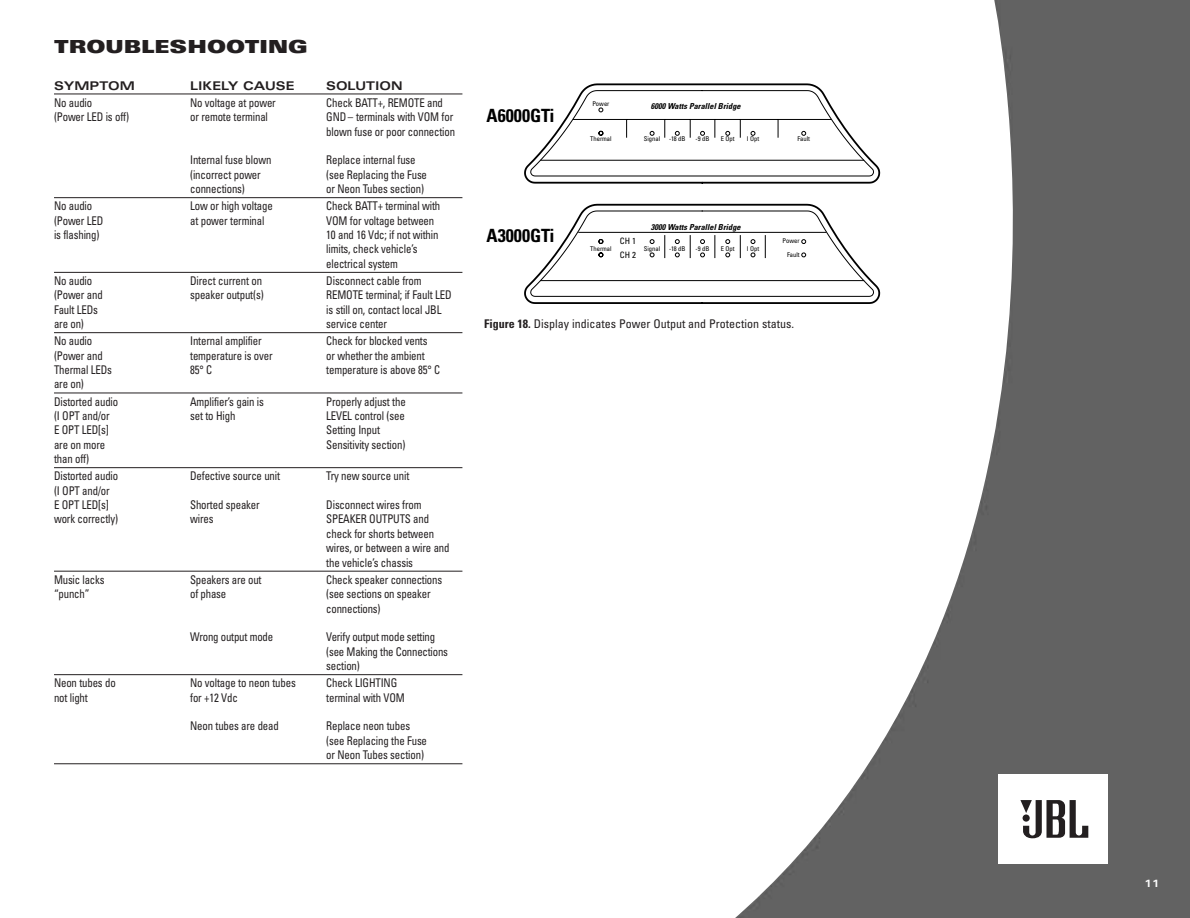
<style>
.page{position:relative;width:1190px;height:918px;background:#fff}
.page>*{position:absolute;margin:0;border:0;box-sizing:border-box;transform-origin:0 0}
.t1{font:700 condensed 18.3px "Univers";color:#000}
.t2{font:900 expanded 18px "Univers";color:#231f20}
.t3{font:condensed 12px/14.4px "Univers";letter-spacing:-.015em;color:#231f20;scale:.9 1}
.t4{font:condensed 12px "Univers";letter-spacing:-.015em;color:#231f20}
.t5{font:700 expanded 12px "Univers";color:#231f20}
.t6{font:700 expanded 10.5px "Univers";color:#fff}
.t7{font:condensed 8.7px/13.6px "Univers";color:#000}
.t8{font:italic 700 condensed 8.25px "Univers";color:#000}
.t9{font:condensed 6.6px/13.8px "Univers";color:#000;text-align:right}
.s1{font-weight:700}
</style>
<div class="page">
<img style="left:735px;top:0;width:454px;height:918px">
<div style="left:998px;top:774px;width:109px;height:90px;background:#fff"></div>
<svg style="left:1020px;top:800px;width:68px;height:38px"></svg>
<div style="left:54px;top:40px;width:742px;height:17px;background:#fff"></div>
<hr style="left:54px;top:94px;width:408px;height:1px;background:#231f20">
<hr style="left:54px;top:197px;width:408px;height:1px;background:#231f20">
<hr style="left:54px;top:272px;width:408px;height:1px;background:#231f20">
<hr style="left:54px;top:332px;width:408px;height:1px;background:#231f20">
<hr style="left:54px;top:393px;width:408px;height:1px;background:#231f20">
<hr style="left:54px;top:467px;width:408px;height:1px;background:#231f20">
<hr style="left:54px;top:571px;width:408px;height:1px;background:#231f20">
<hr style="left:54px;top:674px;width:408px;height:1px;background:#231f20">
<hr style="left:54px;top:763px;width:408px;height:1px;background:#231f20">
<svg style="left:524px;top:203px;width:357px;height:102px"></svg>
<svg style="left:524px;top:83px;width:357px;height:102px"></svg>
<h2 class="t2" style="left:54px;top:40px;width:255px">TROUBLESHOOTING</h2>
<p class="t5" style="left:54px;top:81px;width:82px">SYMPTOM</p>
<p class="t5" style="left:190px;top:81px;width:106px">LIKELY CAUSE</p>
<p class="t5" style="left:326px;top:81px;width:78px">SOLUTION</p>
<p class="t3" style="left:54px;top:96px;width:44px">No audio</p>
<p class="t3" style="left:190px;top:96px;width:97px">No voltage at power</p>
<p class="t3" style="left:326px;top:96px;width:131px">Check BATT+, REMOTE and</p>
<p class="t3" style="left:54px;top:111px;width:85px">(Power LED is off)</p>
<p class="t3" style="left:190px;top:111px;width:88px">or remote terminal</p>
<p class="t3" style="left:326px;top:111px;width:145px">GND – terminals with VOM for blown fuse or poor connection</p>
<p class="t3" style="left:190px;top:154px;width:92px">Internal fuse blown</p>
<p class="t3" style="left:326px;top:154px;width:101px">Replace internal fuse</p>
<p class="t3" style="left:190px;top:168px;width:80px">(incorrect power</p>
<p class="t3" style="left:326px;top:168px;width:113px">(see Replacing the Fuse</p>
<p class="t3" style="left:190px;top:183px;width:62px">connections)</p>
<p class="t3" style="left:326px;top:183px;width:110px">or Neon Tubes section)</p>
<p class="t3" style="left:54px;top:200px;width:44px">No audio</p>
<p class="t3" style="left:190px;top:200px;width:93px">Low or high voltage</p>
<p class="t3" style="left:326px;top:200px;width:128px">Check BATT+ terminal with</p>
<p class="t3" style="left:54px;top:214px;width:56px">(Power LED</p>
<p class="t3" style="left:190px;top:214px;width:84px">at power terminal</p>
<p class="t3" style="left:326px;top:214px;width:121px">VOM for voltage between</p>
<p class="t3" style="left:54px;top:229px;width:52px">is flashing)</p>
<p class="t3" style="left:326px;top:229px;width:126px">10 and 16 Vdc; if not within limits, check vehicle’s electrical system</p>
<p class="t3" style="left:54px;top:275px;width:44px">No audio</p>
<p class="t3" style="left:190px;top:275px;width:81px">Direct current on</p>
<p class="t3" style="left:326px;top:275px;width:107px">Disconnect cable from</p>
<p class="t3" style="left:54px;top:289px;width:56px">(Power and</p>
<p class="t3" style="left:190px;top:289px;width:83px">speaker output(s)</p>
<p class="t3" style="left:326px;top:289px;width:141px">REMOTE terminal; if Fault LED</p>
<p class="t3" style="left:54px;top:303px;width:50px">Fault LEDs</p>
<p class="t3" style="left:326px;top:303px;width:129px">is still on, contact local JBL</p>
<p class="t3" style="left:54px;top:318px;width:35px">are on)</p>
<p class="t3" style="left:326px;top:318px;width:69px">service center</p>
<p class="t3" style="left:54px;top:335px;width:44px">No audio</p>
<p class="t3" style="left:190px;top:335px;width:81px">Internal amplifier</p>
<p class="t3" style="left:326px;top:335px;width:114px">Check for blocked vents</p>
<p class="t3" style="left:54px;top:349px;width:56px">(Power and</p>
<p class="t3" style="left:190px;top:349px;width:93px">temperature is over</p>
<p class="t3" style="left:326px;top:349px;width:111px">or whether the ambient</p>
<p class="t3" style="left:54px;top:364px;width:66px">Thermal LEDs</p>
<p class="t3" style="left:190px;top:364px;width:26px">85° C</p>
<p class="t3" style="left:326px;top:364px;width:128px">temperature is above 85° C</p>
<p class="t3" style="left:54px;top:377px;width:73px;line-height:17.1px">are on)<br>Distorted audio</p>
<p class="t3" style="left:190px;top:395px;width:84px">Amplifier’s gain is</p>
<p class="t3" style="left:326px;top:395px;width:90px">Properly adjust the</p>
<p class="t3" style="left:54px;top:410px;width:63px">(I OPT and/or</p>
<p class="t3" style="left:190px;top:410px;width:52px">set to High</p>
<p class="t3" style="left:326px;top:410px;width:89px">LEVEL control (see</p>
<p class="t3" style="left:54px;top:424px;width:62px">E OPT LED[s]</p>
<p class="t3" style="left:326px;top:424px;width:61px">Setting Input</p>
<p class="t3" style="left:54px;top:438px;width:58px">are on more</p>
<p class="t3" style="left:326px;top:438px;width:89px">Sensitivity section)</p>
<p class="t3" style="left:54px;top:451px;width:73px;line-height:17.1px">than off)<br>Distorted audio</p>
<p class="t3" style="left:190px;top:470px;width:101px">Defective source unit</p>
<p class="t3" style="left:326px;top:470px;width:94px">Try new source unit</p>
<p class="t3" style="left:54px;top:484px;width:63px">(I OPT and/or<br>E OPT LED[s]</p>
<p class="t3" style="left:190px;top:499px;width:79px">Shorted speaker</p>
<p class="t3" style="left:326px;top:499px;width:107px">Disconnect wires from</p>
<p class="t3" style="left:54px;top:513px;width:73px">work correctly)</p>
<p class="t3" style="left:190px;top:513px;width:28px">wires</p>
<p class="t3" style="left:326px;top:513px;width:138px">SPEAKER OUTPUTS and check for shorts between wires, or between a wire and the vehicle’s chassis</p>
<p class="t3" style="left:54px;top:573px;width:58px">Music lacks</p>
<p class="t3" style="left:190px;top:573px;width:81px">Speakers are out</p>
<p class="t3" style="left:326px;top:573px;width:130px">Check speaker connections</p>
<p class="t3" style="left:54px;top:588px;width:41px">“punch”</p>
<p class="t3" style="left:190px;top:588px;width:42px">of phase</p>
<p class="t3" style="left:326px;top:588px;width:117px">(see sections on speaker connections)</p>
<p class="t3" style="left:190px;top:631px;width:94px">Wrong output mode</p>
<p class="t3" style="left:326px;top:631px;width:137px">Verify output mode setting (see Making the Connections section)</p>
<p class="t3" style="left:54px;top:677px;width:70px">Neon tubes do</p>
<p class="t3" style="left:190px;top:677px;width:119px">No voltage to neon tubes</p>
<p class="t3" style="left:326px;top:677px;width:80px">Check LIGHTING</p>
<p class="t3" style="left:54px;top:691px;width:39px">not light</p>
<p class="t3" style="left:190px;top:691px;width:54px">for +12 Vdc</p>
<p class="t3" style="left:326px;top:691px;width:89px">terminal with VOM</p>
<p class="t3" style="left:190px;top:720px;width:100px">Neon tubes are dead</p>
<p class="t3" style="left:326px;top:720px;width:113px">Replace neon tubes (see Replacing the Fuse or Neon Tubes section)</p>
<h1 class="t1" style="left:486px;top:109px;width:69px">A6000GTi</h1>
<h1 class="t1" style="left:486px;top:229px;width:69px">A3000GTi</h1>
<p class="t9" style="left:592px;top:97px;width:19px">Power</p>
<p class="t9" style="left:590px;top:133px;width:23px">Thermal</p>
<p class="t9" style="left:644px;top:133px;width:18px">Signal</p>
<p class="t9" style="left:669px;top:133px;width:18px">-18 dB</p>
<p class="t9" style="left:695px;top:133px;width:15px">-9 dB</p>
<p class="t9" style="left:721px;top:133px;width:15px">E Opt</p>
<p class="t9" style="left:746px;top:133px;width:14px">I Opt</p>
<p class="t9" style="left:797px;top:133px;width:14px">Fault</p>
<p class="t8" style="left:650px;top:103px;width:93px">6000 Watts ParallelBridge</p>
<p class="t8" style="left:650px;top:224px;width:93px">3000 Watts ParallelBridge</p>
<p class="t9" style="left:590px;top:242px;width:23px">Thermal</p>
<p class="t7" style="left:620px;top:235px;width:18px">CH 1<br>CH 2</p>
<p class="t9" style="left:644px;top:242px;width:18px">Signal</p>
<p class="t9" style="left:669px;top:242px;width:18px">-18 dB</p>
<p class="t9" style="left:695px;top:242px;width:15px">-9 dB</p>
<p class="t9" style="left:721px;top:242px;width:15px">E Opt</p>
<p class="t9" style="left:746px;top:242px;width:14px">I Opt</p>
<p class="t9" style="left:782px;top:235px;width:19px">Power<br>Fault</p>
<p class="t4" style="left:484px;top:319px;width:311px"><span class="s1">Figure 18.</span> Display indicates Power Output and Protection status.</p>
<p class="t6" style="left:1144px;top:880px;width:17px">11</p>
</div>
